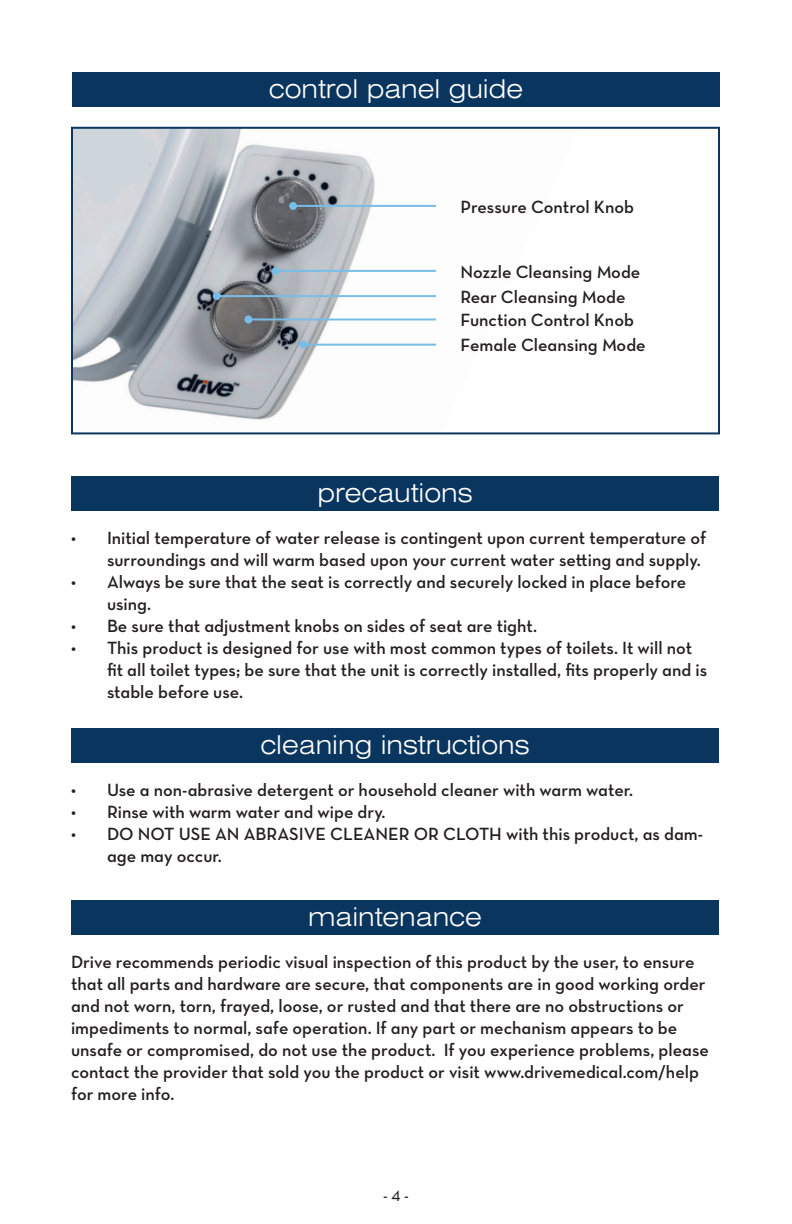
<style>
.page{position:relative;width:792px;height:1224px;background:#fff}
.page>*{position:absolute;margin:0;border:0;box-sizing:border-box;transform-origin:0 0}
.t1{font:300 expanded 26px "Swiss 721 BT";color:#fff}
.t2{font:500 20px "Neutraface Display TT";color:#231f20}
.t3{font:18px/22px "Neutraface Text Demi Alt";color:#231f20}
</style>
<div class="page">
<img style="left:74px;top:130px;width:362px;height:290px">
<div style="left:71px;top:127px;width:649px;height:307px;border:2px solid #0a355e"></div>
<div style="left:72px;top:72px;width:648px;height:35px;background:#0a355e"></div>
<hr style="left:293px;top:205px;width:143px;height:2px;background:#78bde8">
<div style="left:289px;top:202px;width:8px;height:8px;background:#78bde8;border-radius:50%"></div>
<hr style="left:303px;top:344px;width:133px;height:2px;background:#78bde8">
<div style="left:299px;top:341px;width:8px;height:8px;background:#78bde8;border-radius:50%"></div>
<hr style="left:276px;top:270px;width:160px;height:2px;background:#78bde8">
<div style="left:272px;top:267px;width:8px;height:8px;background:#78bde8;border-radius:50%"></div>
<hr style="left:217px;top:295px;width:219px;height:2px;background:#78bde8">
<div style="left:213px;top:292px;width:8px;height:8px;background:#78bde8;border-radius:50%"></div>
<hr style="left:248px;top:318px;width:188px;height:2px;background:#78bde8">
<div style="left:244px;top:315px;width:8px;height:8px;background:#78bde8;border-radius:50%"></div>
<div style="left:71px;top:476px;width:648px;height:35px;background:#0a355e"></div>
<div style="left:71px;top:728px;width:648px;height:35px;background:#0a355e"></div>
<div style="left:71px;top:900px;width:648px;height:35px;background:#0a355e"></div>
<p class="t1" style="left:269px;top:73px;width:256px">control panel guide</p>
<p class="t3" style="left:460px;top:195px;width:175px">Pressure Control Knob</p>
<p class="t3" style="left:460px;top:260px;width:181px">Nozzle Cleansing Mode</p>
<p class="t3" style="left:460px;top:286px;width:167px">Rear Cleansing Mode</p>
<p class="t3" style="left:460px;top:309px;width:175px">Function Control Knob</p>
<p class="t3" style="left:460px;top:334px;width:187px">Female Cleansing Mode</p>
<p class="t1" style="left:317px;top:477px;width:157px">precautions</p>
<p class="t3" style="left:107px;top:526px;width:601px;text-indent:-36px">• Initial temperature of water release is contingent upon current temperature of surroundings and will warm based upon your current water setting and supply.</p>
<p class="t3" style="left:107px;top:570px;width:581px;text-indent:-36px">• Always be sure that the seat is correctly and securely locked in place before using.</p>
<p class="t3" style="left:71px;top:614px;width:468px">• Be sure that adjustment knobs on sides of seat are tight.</p>
<p class="t3" style="left:107px;top:636px;width:602px;text-indent:-36px">• This product is designed for use with most common types of toilets. It will not fit all toilet types; be sure that the unit is correctly installed, fits properly and is stable before use.</p>
<p class="t1" style="left:260px;top:729px;width:271px">cleaning instructions</p>
<p class="t3" style="left:71px;top:779px;width:564px">• Use a non-abrasive detergent or household cleaner with warm water.</p>
<p class="t3" style="left:71px;top:801px;width:316px">• Rinse with warm water and wipe dry.</p>
<p class="t3" style="left:107px;top:823px;width:598px;text-indent:-36px">• DO NOT USE AN ABRASIVE CLEANER OR CLOTH with this product, as dam&shy;age may occur.</p>
<p class="t1" style="left:308px;top:901px;width:175px">maintenance</p>
<p class="t3" style="left:71px;top:951px;width:639px">Drive recommends periodic visual inspection of this product by the user, to ensure that all parts and hardware are secure, that components are in good working order and not worn, torn, frayed, loose, or rusted and that there are no obstructions or impediments to normal, safe operation. If any part or mechanism appears to be unsafe or compromised, do not use the product. If you experience problems, please contact the provider that sold you the product or visit www.drivemedical.com/help for more info.</p>
<p class="t2" style="left:383px;top:1183px;width:27px">- 4 -</p>
</div>
